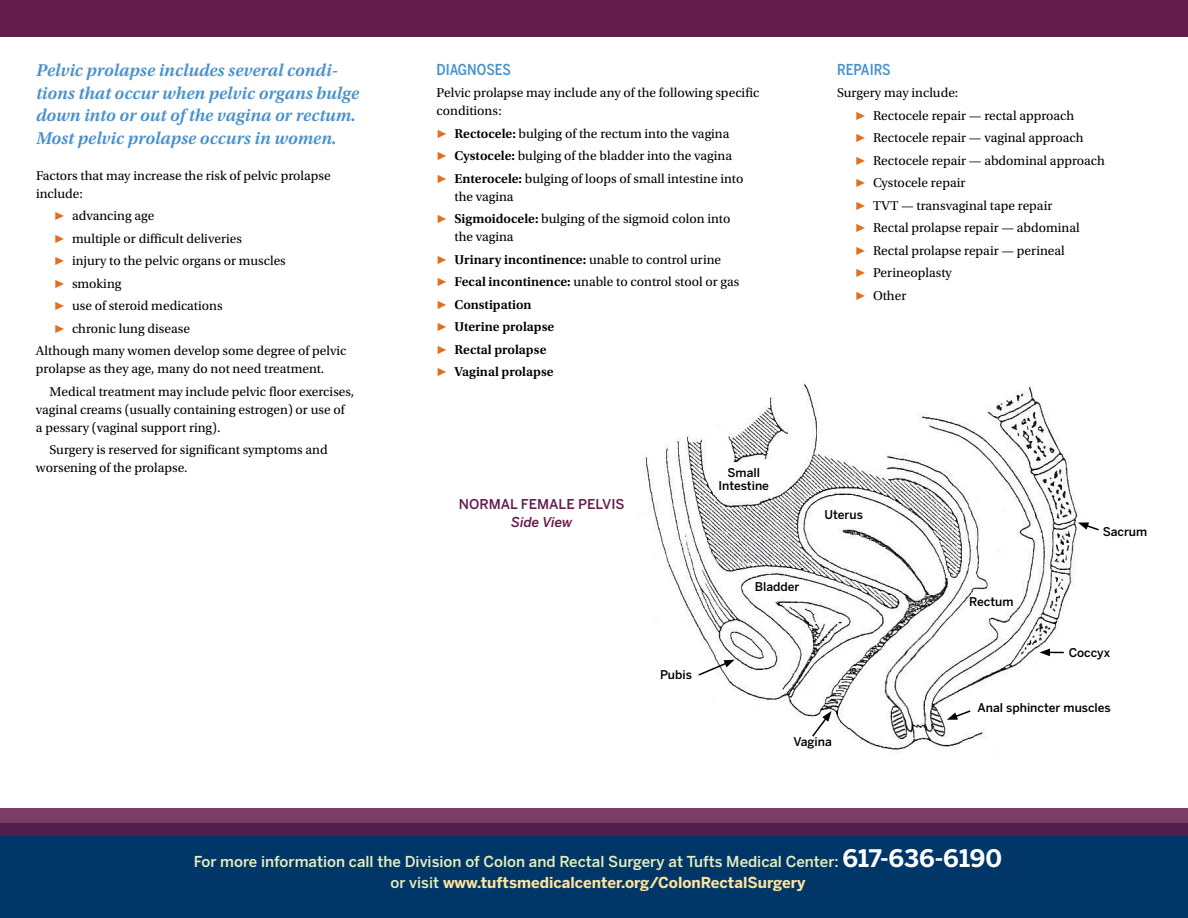
<style>
.page{position:relative;width:1188px;height:918px;background:#fff}
.page>*{position:absolute;margin:0;border:0;box-sizing:border-box;transform-origin:0 0}
.t1{font:italic 600 18px/22.5px "Utopia Std";color:#4891ce}
.t2{font:500 15px/21px "Benton Sans";color:#e7efbb;text-align:center}
.t3{font:500 15px "Benton Sans Cond";color:#4891ce}
.t4{font:13.5px/22.5px "Utopia Std";color:#000}
.t5{font:600 13.5px/22.5px "Utopia Std";color:#000}
.t6{font:500 13.5px "Benton Sans";color:#621b4b}
.t7{font:italic 500 13.5px "Benton Sans";color:#621b4b}
.t8{font:500 12px/13.5px "Benton Sans";color:#000;text-align:center}
.s1{font-size:15px;color:#e36f1e}
.s2{font-weight:600}
.s3{font-weight:400}
.s4{font-weight:400;font-size:15px;color:#e36f1e}
.s5{font-weight:700;font-size:24px;color:#fff}
.s6{font-weight:700;color:#ffe49d}
</style>
<div class="page">
<div style="left:0;top:0;width:1188px;height:37px;background:#621b4b"></div>
<div style="left:0;top:824px;width:1188px;height:94px;background:#003768"></div>
<svg style="left:0;top:808px;width:1188px;height:28px;background:#672f5b"></svg>
<img style="left:643px;top:381px;width:437px;height:372px">
<svg style="left:697px;top:660px;width:38px;height:17px"></svg>
<svg style="left:811px;top:711px;width:21px;height:27px"></svg>
<svg style="left:1040px;top:649px;width:24px;height:7px"></svg>
<svg style="left:1078px;top:522px;width:21px;height:10px"></svg>
<svg style="left:947px;top:709px;width:25px;height:11px"></svg>
<h1 class="t1" style="left:36px;top:59px;width:325px">Pelvic prolapse includes several condi&shy;tions that occur when pelvic organs bulge down into or out of the vagina or rectum.<br>Most pelvic prolapse occurs in women.</h1>
<p class="t4" style="left:36px;top:166px;width:296px;line-height:18px">Factors that may increase the risk of pelvic prolapse include:</p>
<p class="t4" style="left:54px;top:205px;width:102px"><span class="s1">▶</span> advancing age</p>
<p class="t4" style="left:54px;top:227px;width:189px"><span class="s1">▶</span> multiple or difficult deliveries</p>
<p class="t4" style="left:54px;top:250px;width:233px"><span class="s1">▶</span> injury to the pelvic organs or muscles</p>
<p class="t4" style="left:54px;top:272px;width:69px"><span class="s1">▶</span> smoking</p>
<p class="t4" style="left:54px;top:295px;width:170px"><span class="s1">▶</span> use of steroid medications</p>
<p class="t4" style="left:54px;top:317px;width:137px"><span class="s1">▶</span> chronic lung disease</p>
<p class="t4" style="left:36px;top:340px;width:312px">Although many women develop some degree of pelvic</p>
<p class="t4" style="left:49px;top:358px;width:306px;text-indent:-14px">prolapse as they age, many do not need treatment.<br>Medical treatment may include pelvic floor exercises,</p>
<p class="t4" style="left:36px;top:400px;width:310px;line-height:18px">vaginal creams (usually containing estrogen) or use of a pessary (vaginal support ring).</p>
<p class="t4" style="left:36px;top:441px;width:293px;line-height:18px;text-indent:14px">Surgery is reserved for significant symptoms and worsening of the prolapse.</p>
<p class="t3" style="left:436px;top:61px;width:76px">DIAGNOSES</p>
<p class="t4" style="left:436px;top:84px;width:324px;line-height:18px">Pelvic prolapse may include any of the following specific conditions:</p>
<p class="t4" style="left:436px;top:122px;width:308px"><span class="s1">▶</span> <span class="s2">Rectocele:</span> bulging of the rectum into the vagina<br><span class="s1">▶</span> <span class="s2">Cystocele:</span> bulging of the bladder into the vagina <span class="s1">▶</span> <span class="s2">Enterocele:</span> bulging of loops of small intestine into</p>
<p class="t4" style="left:436px;top:185px;width:295px;text-indent:18px">the vagina<br><span class="s1">▶</span> <span class="s2">Sigmoidocele:</span> bulging of the sigmoid colon into</p>
<p class="t5" style="left:436px;top:226px;width:304px;text-indent:18px"><span class="s3">the vagina<br></span><span class="s4">▶</span> Urinary incontinence: <span class="s3">unable to control urine<br></span><span class="s4">▶</span> Fecal incontinence: <span class="s3">unable to control stool or gas </span><span class="s4">▶</span> Constipation<br><span class="s4">▶</span> Uterine prolapse<br><span class="s4">▶</span> Rectal prolapse<br><span class="s4">▶</span> Vaginal prolapse</p>
<p class="t3" style="left:837px;top:61px;width:55px">REPAIRS</p>
<p class="t4" style="left:855px;top:82px;width:251px;text-indent:-18px">Surgery may include:<br><span class="s1">▶</span> Rectocele repair — rectal approach<br><span class="s1">▶</span> Rectocele repair — vaginal approach<br><span class="s1">▶</span> Rectocele repair — abdominal approach <span class="s1">▶</span> Cystocele repair<br><span class="s1">▶</span> TVT — transvaginal tape repair<br><span class="s1">▶</span> Rectal prolapse repair — abdominal<br><span class="s1">▶</span> Rectal prolapse repair — perineal<br><span class="s1">▶</span> Perineoplasty<br><span class="s1">▶</span> Other</p>
<p class="t6" style="left:459px;top:496px;width:160px">Normal Female Pelvis</p>
<p class="t7" style="left:511px;top:514px;width:63px">Side View</p>
<p class="t8" style="left:718px;top:466px;width:52px">Small<br>Intestine</p>
<p class="t8" style="left:755px;top:580px;width:46px">Bladder</p>
<p class="t8" style="left:824px;top:508px;width:40px">Uterus</p>
<p class="t8" style="left:660px;top:669px;width:33px">Pubis</p>
<p class="t8" style="left:969px;top:595px;width:46px">Rectum</p>
<p class="t8" style="left:1103px;top:525px;width:46px">Sacrum</p>
<p class="t8" style="left:1069px;top:646px;width:43px">Coccyx</p>
<p class="t8" style="left:978px;top:701px;width:135px">Anal sphincter muscles</p>
<p class="t8" style="left:794px;top:735px;width:40px">Vagina</p>
<p class="t2" style="left:194px;top:851px;width:810px">For more information call the Division of Colon and Rectal Surgery at Tufts Medical Center: <span class="s5">617-636-6190 </span>or visit <span class="s6">www.tuftsmedicalcenter.org/ColonRectalSurgery</span></p>
</div>
